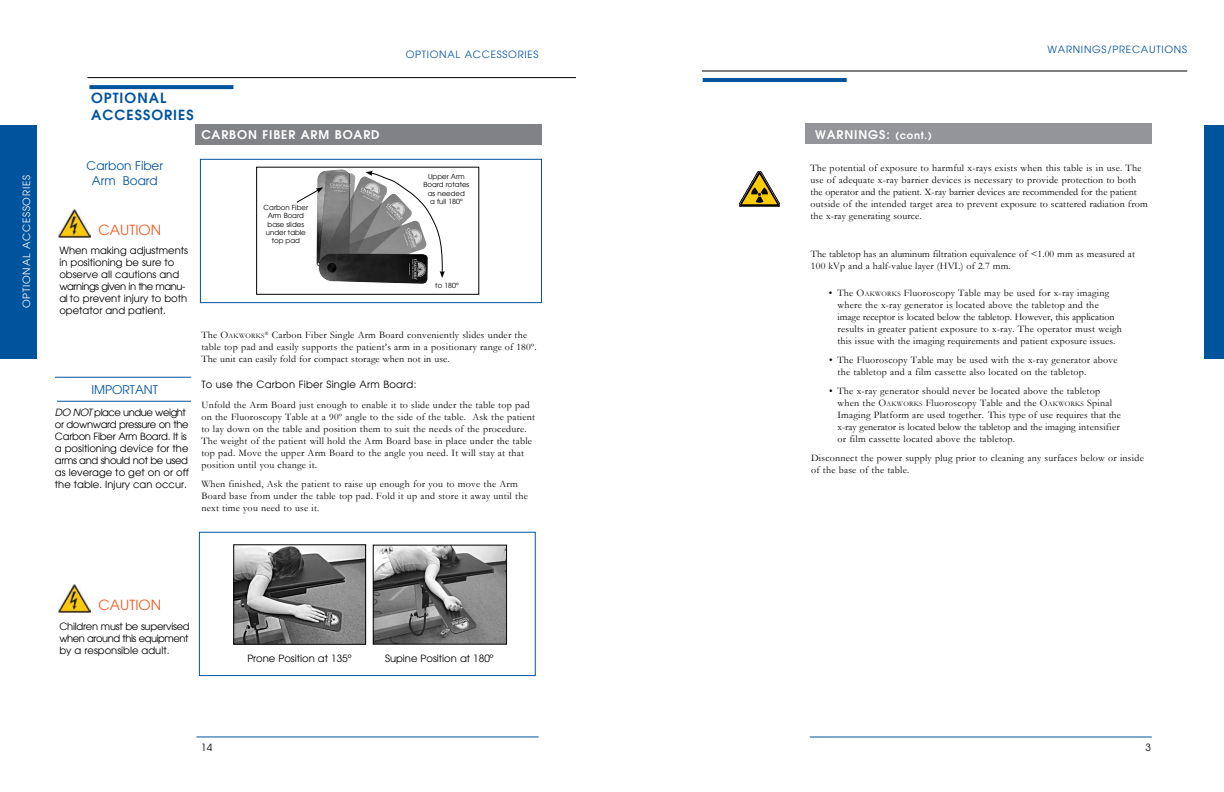
<style>
.page{position:relative;width:1224px;height:792px;background:#fff}
.page>*{position:absolute;margin:0;border:0;box-sizing:border-box;transform-origin:0 0}
.t1{font:600 14px "Avant Garde";letter-spacing:.075em;color:#00539d}
.t2{font:14px "Avant Garde";color:#f15a22}
.t3{font:600 12px "Avant Garde";letter-spacing:.075em;color:#fff}
.t4{font:12px/14.4px "Avant Garde";color:#00539d;text-align:center}
.t5{font:10px/12px "Garamond";letter-spacing:.025em;color:#000}
.t6{font:10px/12px "Avant Garde";color:#000}
.t7{font:10px "Avant Garde";letter-spacing:.075em;color:#00539d}
.t8{font:10px "Avant Garde";letter-spacing:.075em;color:#fff}
.t9{font:7px/8.4px "Avant Garde";color:#000;text-align:center}
.t10{font:7px "Garamond";letter-spacing:.035em;color:#000}
.s1{font-style:italic}
.s2{font-size:10px}
.s3{font-size:7px}
</style>
<div class="page">
<hr style="left:87px;top:77px;width:489px;height:1px;background:#000">
<hr style="left:196px;top:736px;width:343px;height:1px;background:#00539d">
<svg style="left:89px;top:85px;width:144px;height:4px"></svg>
<div style="left:0;top:125px;width:36px;height:234px;background:#00539d"></div>
<div style="left:195px;top:125px;width:347px;height:20px;background:#808285"></div>
<div style="left:200px;top:159px;width:342px;height:144px;border:1px solid #00539d"></div>
<img style="left:316px;top:170px;width:112px;height:114px">
<div style="left:256px;top:167px;width:223px;height:128px;border:1px solid #000"></div>
<svg style="left:296px;top:187px;width:27px;height:17px"></svg>
<svg style="left:365px;top:171px;width:80px;height:107px"></svg>
<div style="left:199px;top:532px;width:337px;height:144px;border:1px solid #00539d"></div>
<img style="left:235px;top:546px;width:129px;height:97px">
<div style="left:233px;top:544px;width:133px;height:101px;border:1px solid #000"></div>
<img style="left:375px;top:547px;width:130px;height:96px">
<div style="left:373px;top:545px;width:134px;height:100px;border:1px solid #000"></div>
<img style="left:59px;top:585px;width:32px;height:28px">
<hr style="left:55px;top:377px;width:136px;height:1px;background:#00539d">
<hr style="left:57px;top:401px;width:134px;height:1px;background:#00539d">
<img style="left:59px;top:209px;width:32px;height:28px">
<div style="left:1204px;top:125px;width:20px;height:234px;background:#00539d"></div>
<hr style="left:702px;top:70px;width:485px;height:2px;background:#000">
<hr style="left:810px;top:736px;width:342px;height:2px;background:#00539d">
<hr style="left:703px;top:78px;width:144px;height:4px;background:#00539d">
<svg style="left:739px;top:171px;width:41px;height:36px"></svg>
<div style="left:805px;top:124px;width:347px;height:20px;background:#939598"></div>
<p class="t8" style="left:21px;top:308px;width:134px;rotate:-90deg">optional accessories</p>
<h1 class="t1" style="left:91px;top:88px;width:9px">OPTI</h1>
<h1 class="t1" style="left:125px;top:88px;width:40px">ONAL</h1>
<h1 class="t1" style="left:91px;top:105px;width:12px">ACCE</h1>
<h1 class="t1" style="left:135px;top:105px;width:61px">SSORIES</h1>
<p class="t3" style="left:201px;top:126px;width:179px">CARBON FIBER ARM BOARD</p>
<p class="t4" style="left:87px;top:159px;width:78px">Carbon Fiber<br>Arm Board</p>
<h1 class="t2" style="left:99px;top:221px;width:64px">caution</h1>
<p class="t6" style="left:59px;top:245px;width:130px">When making adjustments in positioning be sure to observe all cautions and warnings given in the manu&shy;al to prevent injury to both opetator and patient.</p>
<p class="t9" style="left:264px;top:203px;width:46px">Carbon Fiber<br>Arm Board base slides under table top pad</p>
<p class="t7" style="left:406px;top:49px;width:134px">Optional Accessories</p>
<p class="t9" style="left:423px;top:172px;width:47px">Upper Arm<br>Board rotates as needed<br>a full 180º</p>
<p class="t9" style="left:435px;top:281px;width:25px">to 180º</p>
<p class="t4" style="left:91px;top:383px;width:23px">IMPORTANT</p>
<p class="t6" style="left:55px;top:406px;width:136px"><span class="s1">DO NOT</span> place undue weight or downward pressure on the<br>Carbon Fiber Arm Board. It is a positioning device for the arms and should not be used as leverage to get on or off the table. Injury can occur.</p>
<p class="t5" style="left:201px;top:329px;width:337px;text-indent:63px"><sup>®</sup> Carbon Fiber Single Arm Board conveniently slides under the table top pad and easily supports the patient’s arm in a positionary range of 180º.<br>The unit can easily fold for compact storage when not in use.</p>
<p class="t6" style="left:201px;top:379px;width:217px">To use the Carbon Fiber Single Arm Board:</p>
<p class="t5" style="left:201px;top:398px;width:335px">Unfold the Arm Board just enough to enable it to slide under the table top pad on the Fluoroscopy Table at a 90º angle to the side of the table. Ask the patient to lay down on the table and position them to suit the needs of the procedure.<br>The weight of the patient will hold the Arm Board base in place under the table top pad. Move the upper Arm Board to the angle you need. It will stay at that position until you change it.</p>
<p class="t5" style="left:201px;top:477px;width:328px">When finished, Ask the patient to raise up enough for you to move the Arm<br>Board base from under the table top pad. Fold it up and store it away until the next time you need to use it.</p>
<p class="t10" style="left:201px;top:331px;width:65px"><span class="s2">The</span> <span class="s2">O</span>AKWORKS</p>
<h1 class="t2" style="left:99px;top:597px;width:64px">caution</h1>
<p class="t6" style="left:59px;top:620px;width:132px;text-align:justify">Children must be supervised when around this equipment by a responsible adult.</p>
<p class="t6" style="left:201px;top:741px;width:13px">14</p>
<p class="t6" style="left:247px;top:652px;width:106px">Prone Position at 135º</p>
<p class="t6" style="left:385px;top:652px;width:110px">Supine Position at 180º</p>
<p class="t7" style="left:1048px;top:44px;width:141px">Warnings/precautions</p>
<p class="t3" style="left:815px;top:127px;width:118px">WARNINGS: <span class="s2">(CONT.)</span></p>
<p class="t5" style="left:810px;top:161px;width:339px">The potential of exposure to harmful x-rays exists when this table is in use. The use of adequate x-ray barrier devices is necessary to provide protection to both the operator and the patient. X-ray barrier devices are recommended for the patient outside of the intended target area to prevent exposure to scattered radiation from the x-ray generating source.</p>
<p class="t5" style="left:811px;top:248px;width:326px">The tabletop has an aluminum filtration equivalence of &lt;1.00 mm as measured at<br>100 kVp and a half-value layer (HVL) of 2.7 mm.</p>
<p class="t5" style="left:838px;top:286px;width:286px;text-indent:-9px">• The O<span class="s3">AKWORKS</span> Fluoroscopy Table may be used for x-ray imaging where the x-ray generator is located above the tabletop and the image receptor is located below the tabletop. However, this application results in greater patient exposure to x-ray. The operator must weigh this issue with the imaging requirements and patient exposure issues.</p>
<p class="t5" style="left:838px;top:353px;width:282px;text-indent:-9px">• The Fluoroscopy Table may be used with the x-ray generator above the tabletop and a film cassette also located on the tabletop.</p>
<p class="t5" style="left:838px;top:385px;width:285px;text-indent:-8px">• The x-ray generator should never be located above the tabletop when the O<span class="s3">AKWORKS</span> Fluoroscopy Table and the O<span class="s3">AKWORKS</span> Spinal Imaging Platform are used together. This type of use requires that the x-ray generator is located below the tabletop and the imaging intensifier or film cassette located above the tabletop.</p>
<p class="t5" style="left:811px;top:452px;width:334px">Disconnect the power supply plug prior to cleaning any surfaces below or inside of the base of the table.</p>
<p class="t6" style="left:1145px;top:741px;width:7px">3</p>
</div>
